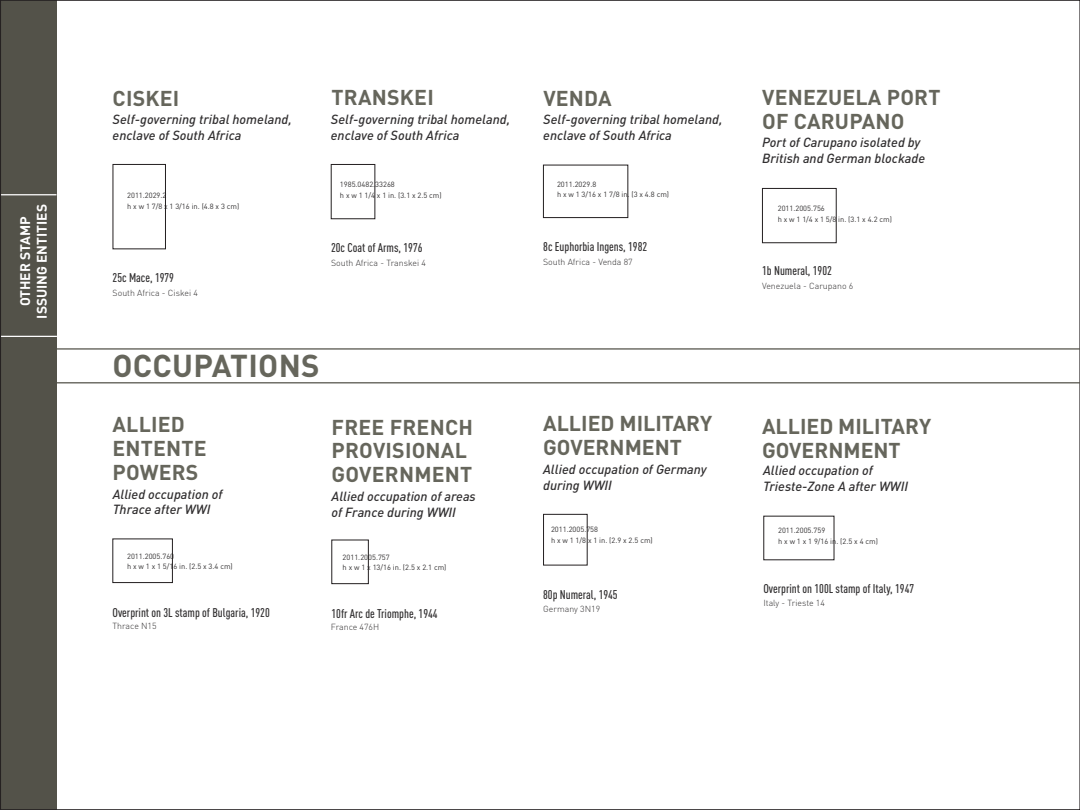
<style>
.page{position:relative;width:1080px;height:810px;background:#fff}
.page>*{position:absolute;margin:0;border:0;box-sizing:border-box;transform-origin:0 0}
.t1{font:700 31.25px "DIN";letter-spacing:.01em;color:#66665c}
.t2{font:700 21.25px/23.8px "DIN";letter-spacing:.01em;color:#66665c}
.t3{font:700 13.75px/16.5px "DIN";color:#fff;text-align:center}
.t4{font:italic 500 13.12px/15.8px "DIN";color:#312f30}
.t5{font:500 12.5px "DIN Cond";color:#312f30}
.t6{font:300 8.75px "DIN";color:#312f30}
.t7{font:7.5px "DIN";color:#312f30}
</style>
<div class="page">
<div style="left:0;top:0;width:56px;height:810px;background:#535249"></div>
<hr style="left:0;top:194px;width:56px;height:1px;background:#fff">
<hr style="left:1px;top:336px;width:56px;height:1px;background:#fff">
<div style="left:331px;top:540px;width:38px;height:44px;border:1px solid #231f20"></div>
<div style="left:543px;top:514px;width:45px;height:51px;border:1px solid #231f20"></div>
<div style="left:112px;top:539px;width:61px;height:44px;border:1px solid #231f20"></div>
<div style="left:113px;top:164px;width:53px;height:85px;border:1px solid #231f20"></div>
<div style="left:331px;top:164px;width:44px;height:55px;border:1px solid #231f20"></div>
<div style="left:543px;top:165px;width:85px;height:53px;border:1px solid #231f20"></div>
<div style="left:762px;top:188px;width:75px;height:55px;border:1px solid #231f20"></div>
<hr style="left:56px;top:348px;width:1024px;height:2px;background:#535249">
<hr style="left:56px;top:382px;width:1024px;height:1px;background:#535249">
<p class="t3" style="left:16px;top:319px;width:116px;rotate:-90deg">OTHER STAMP<br>ISSUING ENTITIES</p>
<p class="t2" style="left:113px;top:85px;width:68px">CISKEI</p>
<p class="t4" style="left:113px;top:111px;width:181px">Self-governing tribal homeland, enclave of South Africa</p>
<p class="t7" style="left:127px;top:191px;width:41px">2011.2029.2</p>
<p class="t7" style="left:127px;top:202px;width:114px">h x w 1 7/8 x 1 3/16 in. (4.8 x 3 cm)</p>
<p class="t5" style="left:113px;top:271px;width:63px">25c Mace, 1979</p>
<p class="t6" style="left:113px;top:287px;width:87px">South Africa - Ciskei 4</p>
<p class="t2" style="left:332px;top:85px;width:104px">TRANSKEI</p>
<p class="t4" style="left:331px;top:111px;width:181px">Self-governing tribal homeland, enclave of South Africa</p>
<p class="t7" style="left:340px;top:179px;width:56px">1985.0482.33268</p>
<p class="t7" style="left:340px;top:190px;width:103px">h x w 1 1/4 x 1 in. (3.1 x 2.5 cm)</p>
<p class="t5" style="left:331px;top:240px;width:93px">20c Coat of Arms, 1976</p>
<p class="t6" style="left:331px;top:258px;width:96px">South Africa - Transkei 4</p>
<p class="t1" style="left:112px;top:346px;width:209px">OCCUPATIONS</p>
<p class="t2" style="left:112px;top:412px;width:96px">ALLIED<br>ENTENTE<br>POWERS</p>
<p class="t4" style="left:113px;top:486px;width:111px">Allied occupation of<br>Thrace after WWI</p>
<p class="t2" style="left:332px;top:414px;width:143px">FREE FRENCH<br>PROVISIONAL<br>GOVERNMENT</p>
<p class="t4" style="left:332px;top:488px;width:146px">Allied occupation of areas of France during WWII</p>
<p class="t7" style="left:127px;top:551px;width:49px">2011.2005.760</p>
<p class="t7" style="left:127px;top:562px;width:107px">h x w 1 x 1 5/16 in. (2.5 x 3.4 cm)</p>
<p class="t7" style="left:343px;top:552px;width:49px">2011.2005.757</p>
<p class="t7" style="left:343px;top:563px;width:105px">h x w 1 x 13/16 in. (2.5 x 2.1 cm)</p>
<p class="t5" style="left:112px;top:605px;width:159px">Overprint on 3L stamp of Bulgaria, 1920</p>
<p class="t5" style="left:332px;top:606px;width:108px">10fr Arc de Triomphe, 1944</p>
<p class="t6" style="left:112px;top:621px;width:46px">Thrace N15</p>
<p class="t6" style="left:331px;top:622px;width:50px">France 476H</p>
<p class="t2" style="left:543px;top:85px;width:70px">VENDA</p>
<p class="t4" style="left:543px;top:111px;width:181px">Self-governing tribal homeland, enclave of South Africa</p>
<p class="t7" style="left:557px;top:179px;width:41px">2011.2029.8</p>
<p class="t7" style="left:557px;top:190px;width:114px">h x w 1 3/16 x 1 7/8 in. (3 x 4.8 cm)</p>
<p class="t5" style="left:543px;top:239px;width:105px">8c Euphorbia Ingens, 1982</p>
<p class="t6" style="left:543px;top:256px;width:91px">South Africa - Venda 87</p>
<p class="t2" style="left:543px;top:411px;width:171px">ALLIED MILITARY<br>GOVERNMENT</p>
<p class="t4" style="left:543px;top:461px;width:165px">Allied occupation of Germany during WWII</p>
<p class="t7" style="left:551px;top:525px;width:49px">2011.2005.758</p>
<p class="t7" style="left:551px;top:535px;width:103px">h x w 1 1/8 x 1 in. (2.9 x 2.5 cm)</p>
<p class="t5" style="left:543px;top:588px;width:76px">80p Numeral, 1945</p>
<p class="t6" style="left:543px;top:604px;width:58px">Germany 3N19</p>
<p class="t2" style="left:762px;top:85px;width:180px">VENEZUELA PORT<br>OF CARUPANO</p>
<p class="t4" style="left:762px;top:134px;width:165px">Port of Carupano isolated by<br>British and German blockade</p>
<p class="t7" style="left:778px;top:204px;width:49px">2011.2005.756</p>
<p class="t7" style="left:778px;top:214px;width:116px">h x w 1 1/4 x 1 5/8 in. (3.1 x 4.2 cm)</p>
<p class="t5" style="left:762px;top:263px;width:71px">1b Numeral, 1902</p>
<p class="t6" style="left:762px;top:281px;width:93px">Venezuela - Carupano 6</p>
<p class="t2" style="left:762px;top:413px;width:171px">ALLIED MILITARY<br>GOVERNMENT</p>
<p class="t4" style="left:763px;top:462px;width:147px">Allied occupation of<br>Trieste-Zone A after WWII</p>
<p class="t7" style="left:778px;top:526px;width:49px">2011.2005.759</p>
<p class="t7" style="left:778px;top:537px;width:101px">h x w 1 x 1 9/16 in. (2.5 x 4 cm)</p>
<p class="t5" style="left:763px;top:581px;width:152px">Overprint on 100L stamp of Italy, 1947</p>
<p class="t6" style="left:763px;top:598px;width:63px">Italy - Trieste 14</p>
</div>
